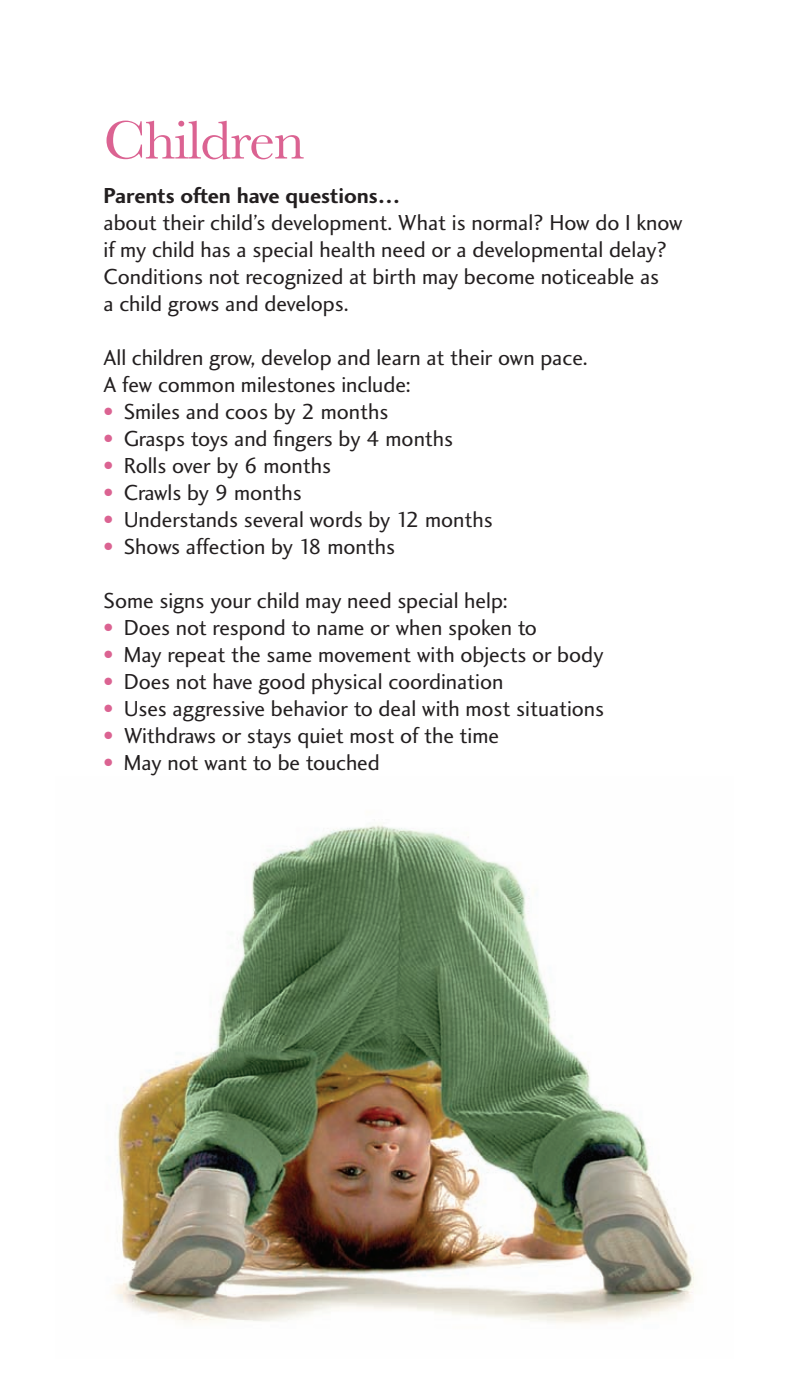
<style>
.page{position:relative;width:810px;height:1377px;background:#fff}
.page>*{position:absolute;margin:0;border:0;box-sizing:border-box;transform-origin:0 0}
.t1{font:56.25px "Baskerville";letter-spacing:-.025em;color:#db6392;scale:1.05 1}
.t2{font:22.5px/27px "Charlotte Sans Book Plain";color:#231f20}
.t3{font:22.5px "Charlotte Sans Bold Plain";color:#231f20}
.s1{color:#db6392}
</style>
<div class="page">
<img style="left:114px;top:825px;width:581px;height:498px">
<h1 class="t1" style="left:103px;top:121px;width:193px">Children</h1>
<p class="t3" style="left:103px;top:187px;width:298px">Parents often have questions…</p>
<p class="t2" style="left:103px;top:212px;width:581px">about their child’s development. What is normal? How do I know if my child has a special health need or a developmental delay?<br>Conditions not recognized at birth may become noticeable as<br>a child grows and develops.</p>
<p class="t2" style="left:103px;top:347px;width:486px">All children grow, develop and learn at their own pace.<br>A few common milestones include:</p>
<p class="t2" style="left:103px;top:401px;width:286px"><span class="s1">•</span> Smiles and coos by 2 months</p>
<p class="t2" style="left:103px;top:428px;width:351px"><span class="s1">•</span> Grasps toys and fingers by 4 months</p>
<p class="t2" style="left:103px;top:455px;width:229px"><span class="s1">•</span> Rolls over by 6 months</p>
<p class="t2" style="left:103px;top:482px;width:200px"><span class="s1">•</span> Crawls by 9 months</p>
<p class="t2" style="left:103px;top:509px;width:391px"><span class="s1">•</span> Understands several words by 12 months</p>
<p class="t2" style="left:103px;top:536px;width:293px"><span class="s1">•</span> Shows affection by 18 months</p>
<p class="t2" style="left:103px;top:590px;width:406px">Some signs your child may need special help:</p>
<p class="t2" style="left:103px;top:617px;width:435px"><span class="s1">•</span> Does not respond to name or when spoken to</p>
<p class="t2" style="left:103px;top:644px;width:502px"><span class="s1">•</span> May repeat the same movement with objects or body</p>
<p class="t2" style="left:103px;top:671px;width:401px"><span class="s1">•</span> Does not have good physical coordination</p>
<p class="t2" style="left:103px;top:698px;width:502px"><span class="s1">•</span> Uses aggressive behavior to deal with most situations</p>
<p class="t2" style="left:103px;top:725px;width:397px"><span class="s1">•</span> Withdraws or stays quiet most of the time</p>
<p class="t2" style="left:103px;top:752px;width:278px"><span class="s1">•</span> May not want to be touched</p>
</div>
